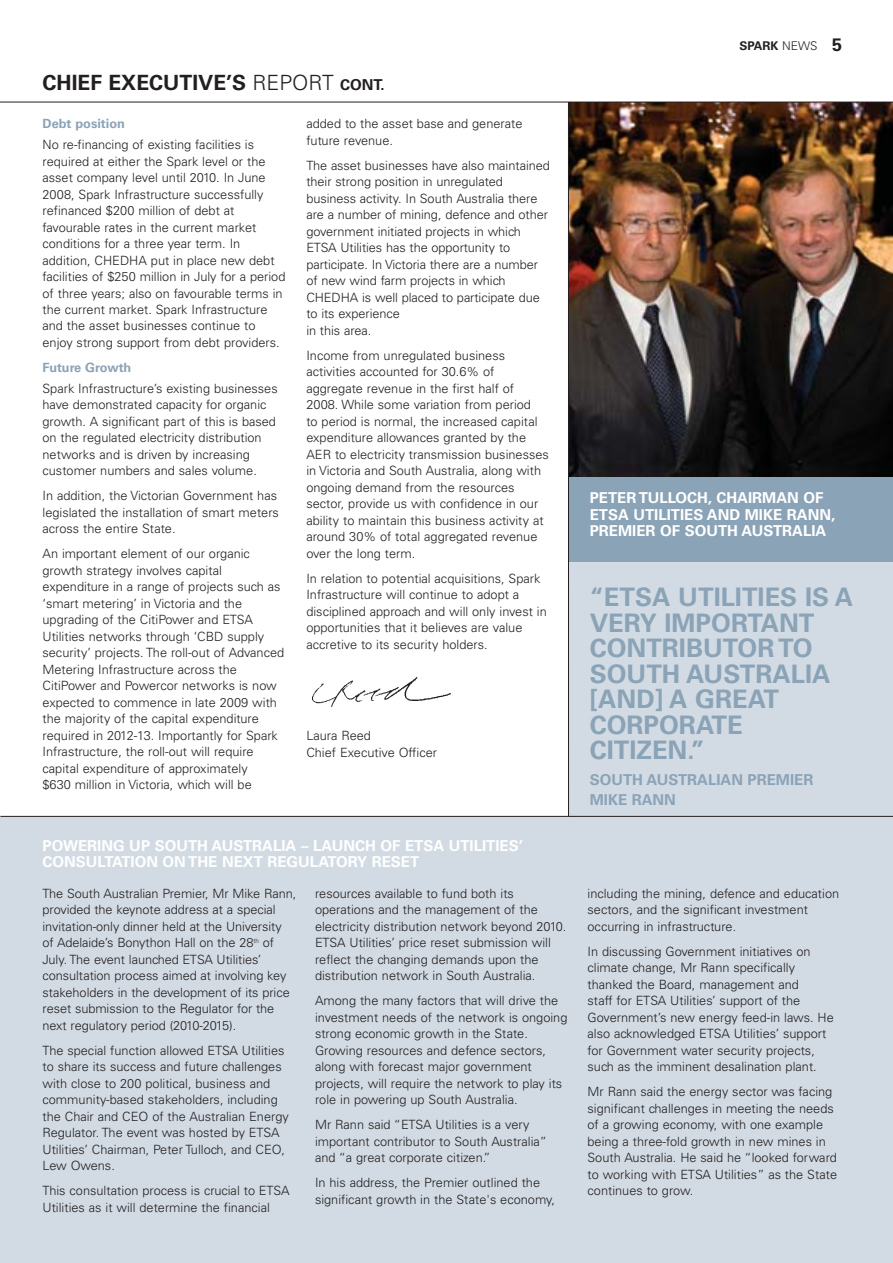
<style>
.page{position:relative;width:893px;height:1263px;background:#fff}
.page>*{position:absolute;margin:0;border:0;box-sizing:border-box;transform-origin:0 0}
.t1{font:700 25.5px/25.5px "Univers";color:#8ba3b7}
.t2{font:700 21px "Univers";color:#231f20}
.t3{font:700 15px/16.5px "Univers";color:#fff}
.t4{font:700 15px/20.5px "Univers";color:#8ba3b7}
.t5{font:300 12.75px/16.5px "Univers";color:#231f20}
.t6{font:700 12.75px "Univers";color:#8ba3b7}
.t7{font:700 12px "Univers";color:#231f20}
.s1{font-weight:300}
.s2{font-size:15px}
.s3{font-size:18px}
</style>
<div class="page">
<div style="left:568px;top:561px;width:325px;height:255px;background:#d2dbe4"></div>
<div style="left:568px;top:476px;width:325px;height:85px;background:#8ba3b7"></div>
<img style="left:569px;top:103px;width:324px;height:373px">
<div style="left:0;top:816px;width:893px;height:447px;background:#d2dbe4"></div>
<hr style="left:0;top:102px;width:893px;height:1px;background:#231f20">
<hr style="left:0;top:816px;width:893px;height:1px;background:#231f20">
<hr style="left:568px;top:102px;width:1px;height:714px;background:#231f20">
<img style="left:312px;top:676px;width:139px;height:31px">
<h2 class="t2" style="left:43px;top:74px;width:344px">CHIEF EXECUTIVE’S <span class="s1">REPORT</span> <span class="s2">CONT.</span></h2>
<p class="t6" style="left:43px;top:119px;width:84px">Debt position</p>
<p class="t5" style="left:43px;top:137px;width:244px">No re-financing of existing facilities is required at either the Spark level or the asset company level until 2010. In June 2008, Spark Infrastructure successfully refinanced $200 million of debt at favourable rates in the current market conditions for a three year term. In addition, CHEDHA put in place new debt facilities of $250 million in July for a period of three years; also on favourable terms in the current market. Spark Infrastructure and the asset businesses continue to enjoy strong support from debt providers.</p>
<p class="t6" style="left:43px;top:363px;width:90px">Future Growth</p>
<p class="t5" style="left:43px;top:381px;width:237px">Spark Infrastructure’s existing businesses have demonstrated capacity for organic growth. A significant part of this is based on the regulated electricity distribution networks and is driven by increasing customer numbers and sales volume.</p>
<p class="t5" style="left:43px;top:489px;width:238px">In addition, the Victorian Government has legislated the installation of smart meters across the entire State.</p>
<p class="t5" style="left:43px;top:547px;width:243px">An important element of our organic growth strategy involves capital expenditure in a range of projects such as ‘smart metering’ in Victoria and the upgrading of the CitiPower and ETSA Utilities networks through ‘CBD supply security’ projects. The roll-out of Advanced Metering Infrastructure across the CitiPower and Powercor networks is now expected to commence in late 2009 with the majority of the capital expenditure required in 2012-13. Importantly for Spark Infrastructure, the roll-out will require capital expenditure of approximately<br>$630 million in Victoria, which will be</p>
<p class="t5" style="left:306px;top:117px;width:218px">added to the asset base and generate future revenue.</p>
<p class="t5" style="left:306px;top:158px;width:245px">The asset businesses have also maintained their strong position in unregulated business activity. In South Australia there are a number of mining, defence and other government initiated projects in which ETSA Utilities has the opportunity to participate. In Victoria there are a number of new wind farm projects in which CHEDHA is well placed to participate due to its experience<br>in this area.</p>
<p class="t5" style="left:306px;top:348px;width:244px">Income from unregulated business activities accounted for 30.6% of aggregate revenue in the first half of 2008. While some variation from period<br>to period is normal, the increased capital expenditure allowances granted by the AER to electricity transmission businesses in Victoria and South Australia, along with ongoing demand from the resources sector, provide us with confidence in our ability to maintain this business activity at around 30% of total aggregated revenue over the long term.</p>
<p class="t5" style="left:306px;top:571px;width:242px">In relation to potential acquisitions, Spark Infrastructure will continue to adopt a disciplined approach and will only invest in opportunities that it believes are value accretive to its security holders.</p>
<p class="t5" style="left:306px;top:729px;width:132px">Laura Reed<br>Chief Executive Officer</p>
<p class="t3" style="left:43px;top:838px;width:482px">POWERING UP SOUTH AUSTRALIA – LAUNCH OF ETSA UTILITIES’<br>CONSULTATION ON THE NEXT REGULATORY RESET</p>
<p class="t5" style="left:43px;top:886px;width:255px">The South Australian Premier, Mr Mike Rann, provided the keynote address at a special invitation-only dinner held at the University of Adelaide’s Bonython Hall on the 28<sup>th</sup> of July. The event launched ETSA Utilities’ consultation process aimed at involving key stakeholders in the development of its price reset submission to the Regulator for the next regulatory period (2010-2015).</p>
<p class="t5" style="left:43px;top:1043px;width:248px">The special function allowed ETSA Utilities to share its success and future challenges with close to 200 political, business and community-based stakeholders, including the Chair and CEO of the Australian Energy Regulator. The event was hosted by ETSA Utilities’ Chairman, Peter Tulloch, and CEO, Lew Owens.</p>
<p class="t5" style="left:43px;top:1184px;width:248px">This consultation process is crucial to ETSA<br>Utilities as it will determine the financial</p>
<p class="t5" style="left:315px;top:886px;width:253px">resources available to fund both its operations and the management of the electricity distribution network beyond 2010.<br>ETSA Utilities’ price reset submission will reflect the changing demands upon the distribution network in South Australia.</p>
<p class="t5" style="left:315px;top:994px;width:254px">Among the many factors that will drive the investment needs of the network is ongoing strong economic growth in the State.<br>Growing resources and defence sectors, along with forecast major government projects, will require the network to play its role in powering up South Australia.</p>
<p class="t5" style="left:315px;top:1118px;width:233px">Mr Rann said “ETSA Utilities is a very important contributor to South Australia” and “a great corporate citizen.”</p>
<p class="t5" style="left:315px;top:1176px;width:241px">In his address, the Premier outlined the significant growth in the State's economy,</p>
<p class="t7" style="left:739px;top:41px;width:104px">SPARK <span class="s1">NEWS</span> <span class="s3">5</span></p>
<p class="t3" style="left:590px;top:491px;width:247px">PETER TULLOCH, CHAIRMAN OF<br>ETSA UTILITIES AND MIKE RANN,<br>PREMIER OF SOUTH AUSTRALIA</p>
<h1 class="t1" style="left:590px;top:587px;width:265px">“ETSA UTILITIES IS A<br>VERY IMPORTANT<br>CONTRIBUTOR TO<br>SOUTH AUSTRALIA [AND] A GREAT<br>CORPORATE<br>CITIZEN.”</h1>
<p class="t4" style="left:590px;top:770px;width:225px">SOUTH AUSTRALIAN PREMIER<br>MIKE RANN</p>
<p class="t5" style="left:587px;top:886px;width:253px">including the mining, defence and education sectors, and the significant investment occurring in infrastructure.</p>
<p class="t5" style="left:587px;top:944px;width:248px">In discussing Government initiatives on climate change, Mr Rann specifically thanked the Board, management and<br>staff for ETSA Utilities’ support of the Government’s new energy feed-in laws. He also acknowledged ETSA Utilities’ support for Government water security projects, such as the imminent desalination plant.</p>
<p class="t5" style="left:587px;top:1085px;width:251px">Mr Rann said the energy sector was facing significant challenges in meeting the needs of a growing economy, with one example being a three-fold growth in new mines in South Australia. He said he “looked forward to working with ETSA Utilities” as the State continues to grow.</p>
</div>
